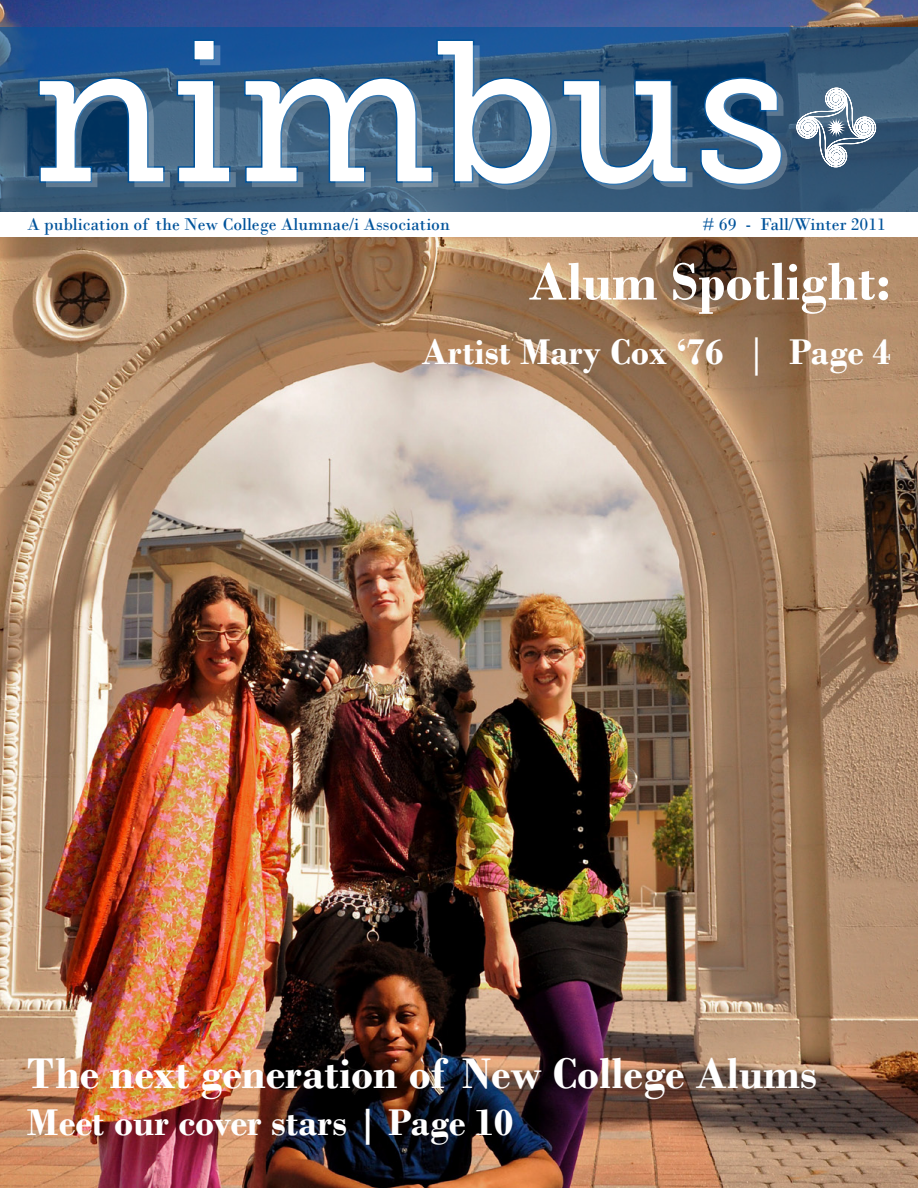
<style>
.page{position:relative;width:918px;height:1188px;background:#fff}
.page>*{position:absolute;margin:0;border:0;box-sizing:border-box;transform-origin:0 0}
.t1{font:700 55.5px "Bodoni";color:#fff}
.t2{font:700 45px "Bodoni";color:#fff}
.t3{font:700 39px "Bodoni";color:#fff}
.t4{font:700 37.5px "Bodoni";color:#fff}
.t5{font:18px "Bodoni";color:#00539b}
.s1{font-family:"Arno Pro";font-weight:400}
</style>
<div class="page">
<img style="left:0;top:0;width:918px;height:1188px">
<svg style="left:0;top:27px;width:918px;height:185px"></svg>
<svg style="left:38px;top:76px;width:132px;height:111px"></svg>
<svg style="left:176px;top:39px;width:60px;height:148px"></svg>
<svg style="left:243px;top:39px;width:450px;height:151px"></svg>
<svg style="left:699px;top:76px;width:89px;height:114px"></svg>
<svg style="left:796px;top:87px;width:80px;height:125px"></svg>
<div style="left:0;top:212px;width:918px;height:25px;background:#fff"></div>
<p class="t5" style="left:27px;top:213px;width:424px">A publication of the New College Alumnae/i Association</p>
<p class="t5" style="left:703px;top:214px;width:185px"># 69 - Fall/Winter 2011</p>
<h1 class="t1" style="left:528px;top:249px;width:364px">Alum Spotlight:</h1>
<h3 class="t4" style="left:422px;top:330px;width:471px">Artist Mary Cox ‘76 <span class="s1">|</span> Page 4</h3>
<h2 class="t2" style="left:27px;top:1047px;width:791px">The next generation of New College Alums</h2>
<h3 class="t3" style="left:27px;top:1099px;width:488px">Meet our cover stars | Page 10</h3>
</div>
